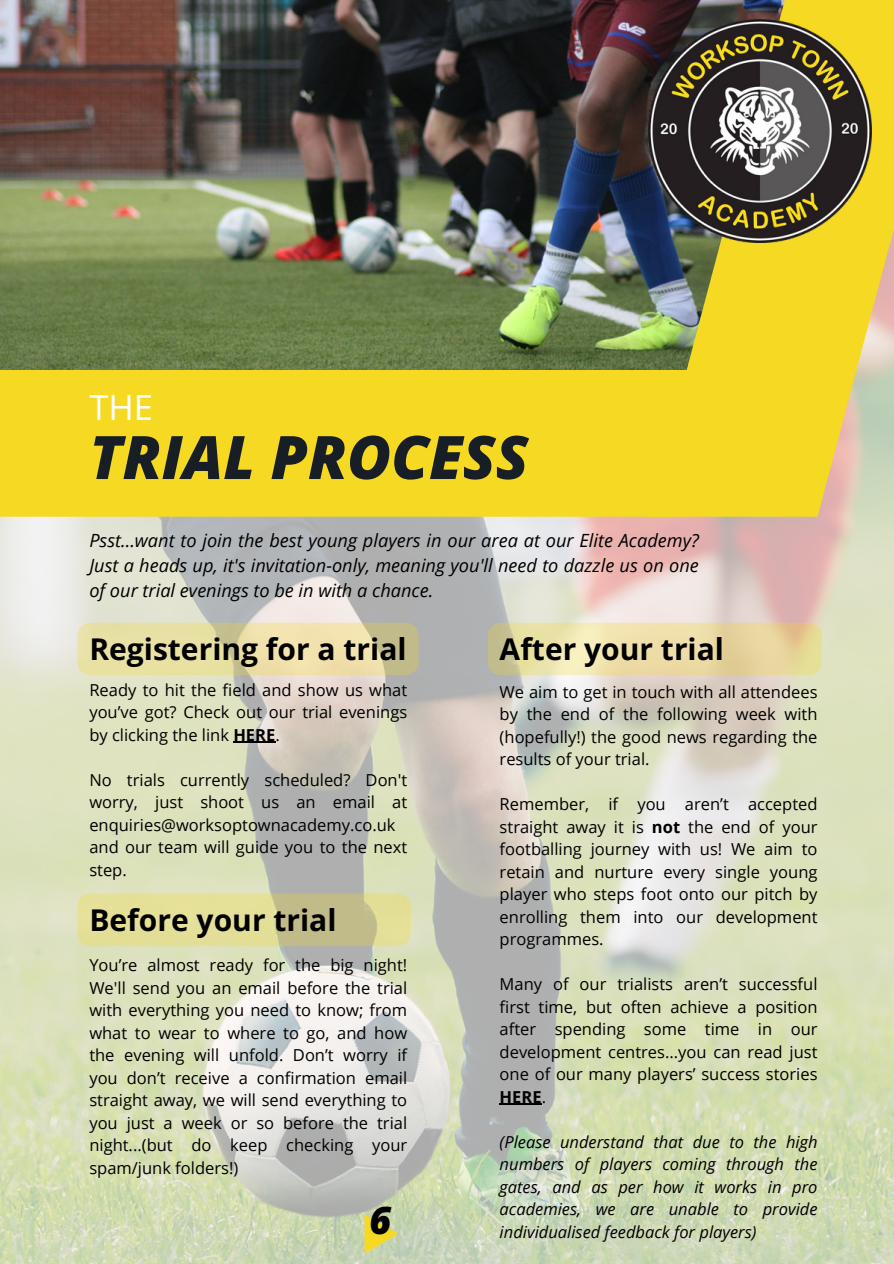
<style>
.page{position:relative;width:894px;height:1264px;background:#fff}
.page>*{position:absolute;margin:0;border:0;box-sizing:border-box;transform-origin:0 0}
.t1{font:italic 800 60px "Open Sans";color:#181e25}
.t2{font:italic 800 37.5px "Open Sans";color:#000}
.t3{font:34.5px "Open Sans";color:#fff}
.t4{font:700 30px "Open Sans";color:#000}
.t5{font:italic 18.15px/24.8px "Open Sans";color:#000;text-align:justify}
.t6{font:16.5px/22.5px "Open Sans";color:#000;text-align:justify}
.t7{font:italic 16.5px/22.5px "Open Sans";color:#000;text-align:justify}
.s1{font-weight:700}
</style>
<div class="page">
<img style="left:0;top:516px;width:893px;height:747px">
<svg style="left:364px;top:1214px;width:34px;height:39px"></svg>
<div style="left:0;top:369px;width:647px;height:147px;background:#f6d922"></div>
<img style="left:0;top:0;width:647px;height:369px">
<svg style="left:647px;top:0;width:246px;height:516px;background:#ddc83e"></svg>
<img style="left:648px;top:19px;width:222px;height:223px">
<svg style="left:77px;top:622px;width:341px;height:53px;background:#e4daa3"></svg>
<hr style="left:233px;top:741px;width:42px;height:2px;background:#000">
<hr style="left:499px;top:1103px;width:42px;height:1px;background:#000">
<svg style="left:77px;top:893px;width:334px;height:53px;background:#d9d494"></svg>
<svg style="left:487px;top:622px;width:334px;height:53px;background:#e7d9a4"></svg>
<p class="t3" style="left:89px;top:383px;width:65px">THE</p>
<p class="t1" style="left:89px;top:415px;width:440px">TRIAL PROCESS</p>
<p class="t5" style="left:89px;top:528px;width:610px">Psst...want to join the best young players in our area at our Elite Academy?<br>Just a heads up, it's invitation-only, meaning you'll need to dazzle us on one of our trial evenings to be in with a chance.</p>
<h2 class="t4" style="left:89px;top:628px;width:318px">Registering for a trial</h2>
<h1 class="t6" style="left:89px;top:678px;width:319px">Ready to hit the field and show us what you’ve got? Check out our trial evenings by clicking the link <span class="s1">HERE</span>.</h1>
<p class="t6" style="left:89px;top:768px;width:319px;text-align:left">No trials currently scheduled? Don't worry, just shoot us an email at enquiries@worksoptownacademy.co.uk and our team will guide you to the next step.</p>
<p class="t4" style="left:499px;top:628px;width:226px">After your trial</p>
<p class="t6" style="left:499px;top:680px;width:319px">We aim to get in touch with all attendees by the end of the following week with (hopefully!) the good news regarding the results of your trial.</p>
<p class="t6" style="left:499px;top:792px;width:319px">Remember, if you aren’t accepted straight away it is <span class="s1">not</span> the end of your footballing journey with us! We aim to retain and nurture every single young player who steps foot onto our pitch by enrolling them into our development programmes.</p>
<h3 class="t6" style="left:499px;top:972px;width:319px">Many of our trialists aren’t successful first time, but often achieve a position after spending some time in our development centres...you can read just one of our many players’ success stories <span class="s1">HERE</span>.</h3>
<p class="t7" style="left:499px;top:1130px;width:319px">(Please understand that due to the high numbers of players coming through the gates, and as per how it works in pro academies, we are unable to provide individualised feedback for players)</p>
<p class="t4" style="left:89px;top:899px;width:248px">Before your trial</p>
<h3 class="t6" style="left:89px;top:953px;width:319px">You’re almost ready for the big night!<br>We'll send you an email before the trial with everything you need to know; from what to wear to where to go, and how the evening will unfold. Don’t worry if you don’t receive a confirmation email straight away, we will send everything to you just a week or so before the trial night...(but do keep checking your spam/junk folders!)</h3>
<h3 class="t2" style="left:369px;top:1194px;width:23px">6</h3>
</div>
